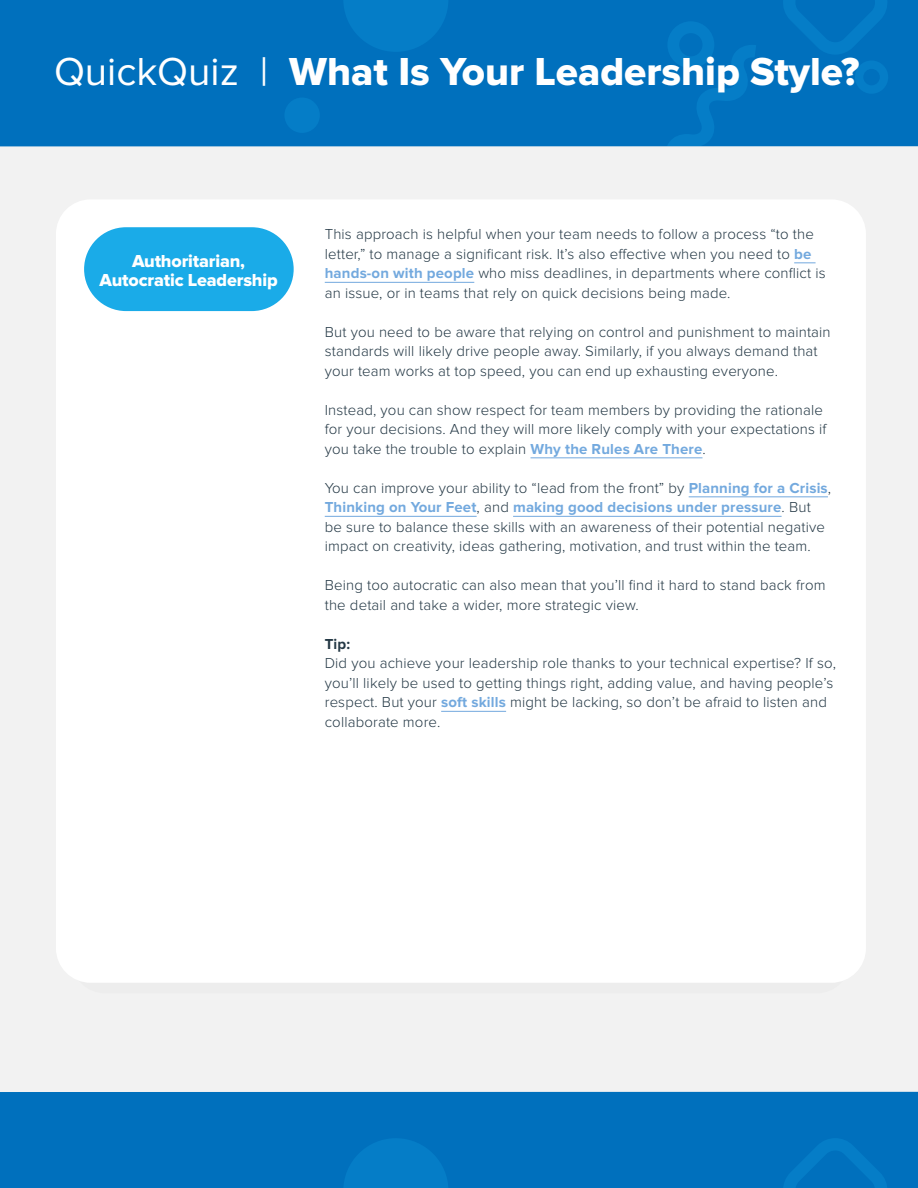
<style>
.page{position:relative;width:918px;height:1188px;background:#fff}
.page>*{position:absolute;margin:0;border:0;box-sizing:border-box;transform-origin:0 0}
.t1{font:40.5px "Proxima Nova Extrabld";color:#fff}
.t2{font:18px/19.5px "Proxima Nova Extrabld";letter-spacing:-.01em;color:#fff;text-align:center}
.t3{font:300 15px/19.5px "Proxima Nova";letter-spacing:.01em;color:#243845}
.t4{font:700 15px "Proxima Nova";color:#243845}
.s1{font-family:"Proxima Nova"}
.s2{font-weight:700;color:#73a9de}
</style>
<div class="page">
<div style="left:0;top:0;width:918px;height:450px;background:#0070bd"></div>
<svg style="left:344px;top:0;width:104px;height:52px"></svg>
<div style="left:284px;top:98px;width:36px;height:35px;background:#057dc7;border-radius:50%"></div>
<svg style="left:668px;top:22px;width:88px;height:124px"></svg>
<div style="left:0;top:146px;width:918px;height:1014px;background:#f2f2f2"></div>
<div style="left:0;top:1092px;width:918px;height:96px;background:#0070bd"></div>
<svg style="left:784px;top:1138px;width:103px;height:50px"></svg>
<svg style="left:344px;top:1139px;width:104px;height:49px"></svg>
<svg style="left:783px;top:0;width:105px;height:93px"></svg>
<div style="left:71px;top:763px;width:780px;height:230px;background:#ededed;border-radius:35px"></div>
<div style="left:56px;top:199px;width:810px;height:784px;background:#fff;border-radius:35px"></div>
<div style="left:84px;top:227px;width:210px;height:84px;background:#1aabe8;border-radius:42px"></div>
<svg style="left:794px;top:262px;width:22px;height:1px"></svg>
<hr style="left:325px;top:282px;width:149px;height:1px;background:#73a9de">
<hr style="left:531px;top:457px;width:172px;height:1px;background:#73a9de">
<hr style="left:689px;top:496px;width:139px;height:1px;background:#73a9de">
<hr style="left:325px;top:516px;width:152px;height:1px;background:#73a9de">
<hr style="left:513px;top:516px;width:269px;height:1px;background:#73a9de">
<hr style="left:441px;top:711px;width:65px;height:1px;background:#73a9de">
<h1 class="t1" style="left:54px;top:48px;width:807px"><span class="s1">QuickQuiz |</span> What Is Your Leadership Style?</h1>
<p class="t2" style="left:100px;top:251px;width:180px">Authoritarian,<br>Autocratic Leadership</p>
<p class="t3" style="left:325px;top:225px;width:502px">This approach is helpful when your team needs to follow a process “to the letter,” to manage a significant risk. It’s also effective when you need to <span class="s2">be hands-on with people</span> who miss deadlines, in departments where conflict is an issue, or in teams that rely on quick decisions being made.</p>
<p class="t3" style="left:325px;top:322px;width:507px">But you need to be aware that relying on control and punishment to maintain standards will likely drive people away. Similarly, if you always demand that your team works at top speed, you can end up exhausting everyone.</p>
<p class="t3" style="left:325px;top:400px;width:503px">Instead, you can show respect for team members by providing the rationale for your decisions. And they will more likely comply with your expectations if you take the trouble to explain <span class="s2">Why the Rules Are There</span>.</p>
<p class="t3" style="left:325px;top:478px;width:508px">You can improve your ability to “lead from the front” by <span class="s2">Planning for a Crisis</span>, <span class="s2">Thinking on Your Feet</span>, and <span class="s2">making good decisions under pressure</span>. But be sure to balance these skills with an awareness of their potential negative impact on creativity, ideas gathering, motivation, and trust within the team.</p>
<p class="t3" style="left:325px;top:576px;width:502px">Being too autocratic can also mean that you’ll find it hard to stand back from the detail and take a wider, more strategic view.</p>
<p class="t4" style="left:325px;top:635px;width:27px">Tip:</p>
<p class="t3" style="left:325px;top:654px;width:513px">Did you achieve your leadership role thanks to your technical expertise? If so, you’ll likely be used to getting things right, adding value, and having people’s respect. But your <span class="s2">soft skills</span> might be lacking, so don’t be afraid to listen and collaborate more.</p>
</div>
